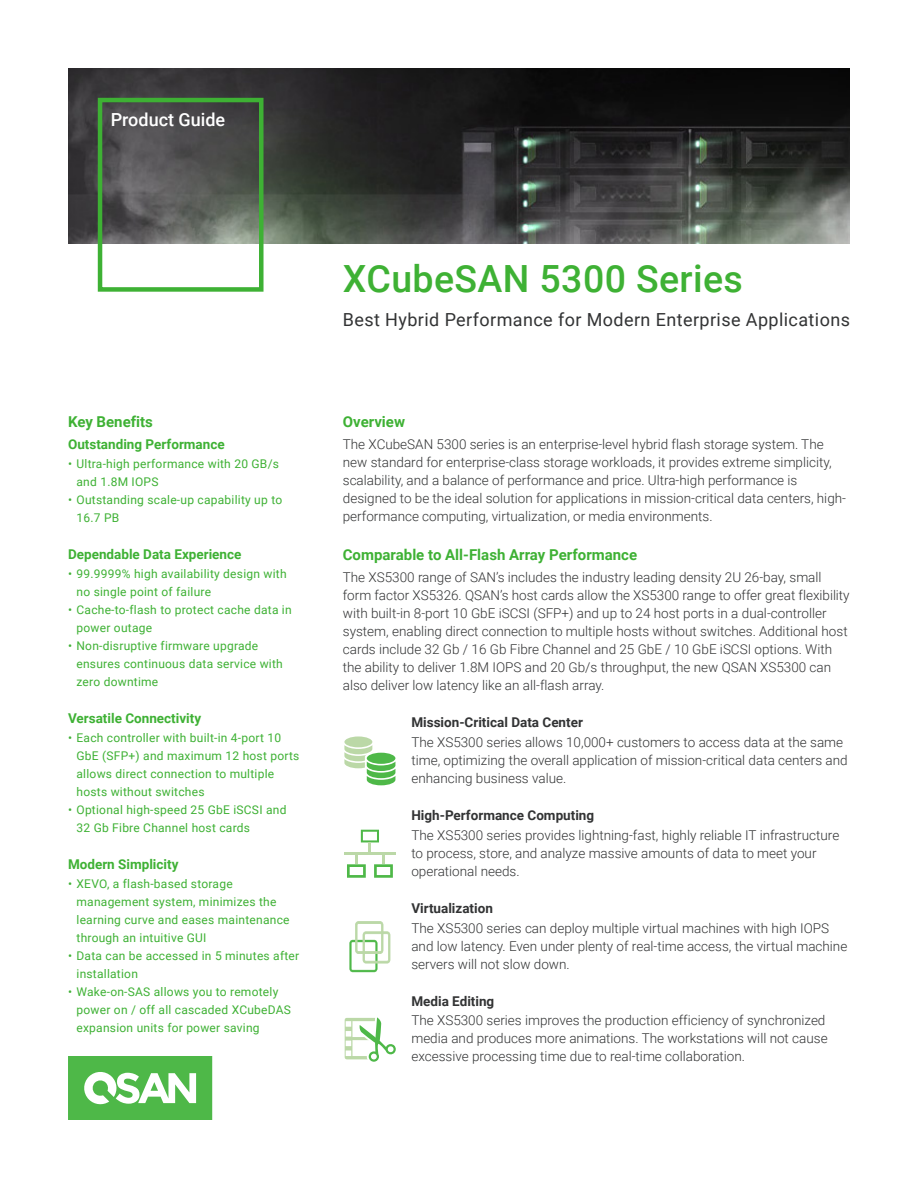
<style>
.page{position:relative;width:918px;height:1188px;background:#fff}
.page>*{position:absolute;margin:0;border:0;box-sizing:border-box;transform-origin:0 0}
.系列頁系列名稱{font:500 37.5px "Roboto";letter-spacing:.01em;color:#3eb134}
.t1{font:18px "Roboto";letter-spacing:.025em;color:#323334}
.頁面屬性{font:500 18px "Roboto";color:#fff}
.系列頁大標題{font:700 15px "Roboto";color:#3eb134}
.內文{font:300 13.5px/18px "Roboto";color:#323334}
.系列頁Key_Benefits標題{font:700 13.5px "Roboto";color:#3eb134}
.t2{font:700 13.5px "Roboto";color:#323334}
.t3{font:12px/18px "Roboto";letter-spacing:.02em;color:#3eb134}
</style>
<div class="page">
<img style="left:68px;top:68px;width:782px;height:175px">
<svg style="left:68px;top:1056px;width:144px;height:64px"></svg>
<hr style="left:344px;top:852px;width:51px;height:2px;background:#bbd8a7">
<svg style="left:347px;top:830px;width:46px;height:48px"></svg>
<div style="left:344px;top:736px;width:28px;height:11px;background:#bbd8a7;border-radius:50%"></div>
<svg style="left:344px;top:745px;width:51px;height:40px"></svg>
<div style="left:367px;top:753px;width:28px;height:11px;background:#4eb848;border-radius:50%"></div>
<svg style="left:349px;top:921px;width:41px;height:51px"></svg>
<svg style="left:344px;top:1017px;width:52px;height:45px"></svg>
<div style="left:98px;top:98px;width:166px;height:194px;border:4px solid #3eb134"></div>
<p class="頁面屬性" style="left:111px;top:107px;width:116px">Product Guide</p>
<p class="系列頁大標題" style="left:68px;top:411px;width:86px">Key Benefits</p>
<p class="系列頁Key_Benefits標題" style="left:68px;top:435px;width:158px">Outstanding Performance</p>
<p class="t3" style="left:77px;top:454px;width:204px;text-indent:-9px">• Ultra-high performance with 20 GB/s and 1.8M IOPS</p>
<p class="t3" style="left:77px;top:490px;width:207px;text-indent:-9px">• Outstanding scale-up capability up to<br>16.7 PB</p>
<p class="系列頁Key_Benefits標題" style="left:68px;top:544px;width:175px">Dependable Data Experience</p>
<p class="t3" style="left:77px;top:564px;width:212px;text-indent:-9px">• 99.9999% high availability design with no single point of failure</p>
<p class="t3" style="left:77px;top:600px;width:217px;text-indent:-9px">• Cache-to-flash to protect cache data in power outage</p>
<p class="t3" style="left:77px;top:636px;width:208px;text-indent:-9px">• Non-disruptive firmware upgrade ensures continuous data service with zero downtime</p>
<p class="系列頁Key_Benefits標題" style="left:68px;top:708px;width:135px">Versatile Connectivity</p>
<p class="t3" style="left:77px;top:728px;width:224px;text-indent:-9px">• Each controller with built-in 4-port 10<br>GbE (SFP+) and maximum 12 host ports allows direct connection to multiple hosts without switches</p>
<p class="t3" style="left:77px;top:800px;width:211px;text-indent:-9px">• Optional high-speed 25 GbE iSCSI and<br>32 Gb Fibre Channel host cards</p>
<p class="系列頁Key_Benefits標題" style="left:68px;top:855px;width:112px">Modern Simplicity</p>
<p class="t3" style="left:77px;top:874px;width:215px;text-indent:-9px">• XEVO, a flash-based storage management system, minimizes the learning curve and eases maintenance through an intuitive GUI</p>
<p class="t3" style="left:77px;top:946px;width:224px;text-indent:-9px">• Data can be accessed in 5 minutes after installation</p>
<p class="t3" style="left:77px;top:982px;width:216px;text-indent:-9px">• Wake-on-SAS allows you to remotely power on / off all cascaded XCubeDAS expansion units for power saving</p>
<p class="系列頁系列名稱" style="left:343px;top:253px;width:402px">XCubeSAN 5300 Series</p>
<p class="t1" style="left:343px;top:307px;width:509px">Best Hybrid Performance for Modern Enterprise Applications</p>
<p class="系列頁大標題" style="left:343px;top:411px;width:64px">Overview</p>
<p class="內文" style="left:343px;top:435px;width:505px">The XCubeSAN 5300 series is an enterprise-level hybrid flash storage system. The new standard for enterprise-class storage workloads, it provides extreme simplicity, scalability, and a balance of performance and price. Ultra-high performance is designed to be the ideal solution for applications in mission-critical data centers, high&shy;performance computing, virtualization, or media environments.</p>
<p class="系列頁大標題" style="left:343px;top:544px;width:296px">Comparable to All-Flash Array Performance</p>
<p class="內文" style="left:343px;top:568px;width:508px">The XS5300 range of SAN’s includes the industry leading density 2U 26-bay, small form factor XS5326. QSAN’s host cards allow the XS5300 range to offer great flexibility with built-in 8-port 10 GbE iSCSI (SFP+) and up to 24 host ports in a dual-controller system, enabling direct connection to multiple hosts without switches. Additional host cards include 32 Gb / 16 Gb Fibre Channel and 25 GbE / 10 GbE iSCSI options. With the ability to deliver 1.8M IOPS and 20 Gb/s throughput, the new QSAN XS5300 can also deliver low latency like an all-flash array.</p>
<p class="t2" style="left:411px;top:713px;width:173px">Mission-Critical Data Center</p>
<p class="內文" style="left:411px;top:733px;width:438px">The XS5300 series allows 10,000+ customers to access data at the same time, optimizing the overall application of mission-critical data centers and enhancing business value.</p>
<p class="t2" style="left:411px;top:806px;width:184px">High-Performance Computing</p>
<p class="內文" style="left:411px;top:825px;width:429px">The XS5300 series provides lightning-fast, highly reliable IT infrastructure to process, store, and analyze massive amounts of data to meet your operational needs.</p>
<p class="t2" style="left:411px;top:899px;width:83px">Virtualization</p>
<p class="內文" style="left:411px;top:918px;width:437px">The XS5300 series can deploy multiple virtual machines with high IOPS and low latency. Even under plenty of real-time access, the virtual machine servers will not slow down.</p>
<p class="t2" style="left:411px;top:991px;width:84px">Media Editing</p>
<p class="內文" style="left:411px;top:1011px;width:418px">The XS5300 series improves the production efficiency of synchronized media and produces more animations. The workstations will not cause excessive processing time due to real-time collaboration.</p>
</div>
